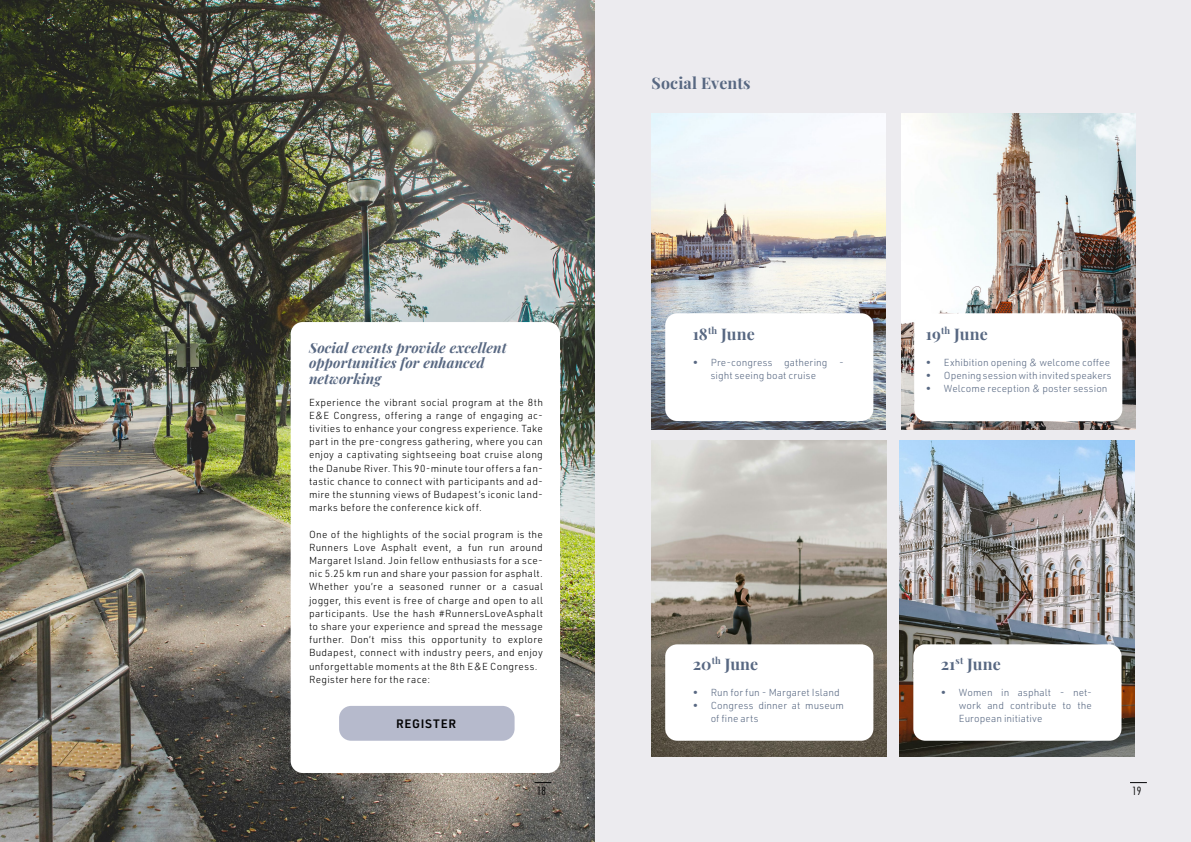
<style>
.page{position:relative;width:1191px;height:842px;background:#fff}
.page>*{position:absolute;margin:0;border:0;box-sizing:border-box;transform-origin:0 0}
.t1{font:700 16px "Playfair Display";letter-spacing:.01em;color:#586882}
.t2{font:italic 700 14px/15.4px "Playfair Display";letter-spacing:.01em;color:#586882}
.t3{font:600 12px "URWDIN";letter-spacing:.06em;color:#020203}
.t4{font:300 condensed 11px "Futura Std";color:#000}
.t5{font:300 10px/13.2px "URWDIN";letter-spacing:.03em;color:#000;text-align:justify}
.t6{font:300 10px/13.2px "URWDIN";letter-spacing:.01em;color:#586882}
</style>
<div class="page">
<img style="left:0;top:0;width:595px;height:841px">
<div style="left:291px;top:322px;width:269px;height:451px;background:#fff;border-radius:12px"></div>
<svg style="left:534px;top:782px;width:17px;height:1px"></svg>
<div style="left:339px;top:706px;width:175px;height:35px;background:#b6bacc;border-radius:12px"></div>
<div style="left:595px;top:0;width:595px;height:842px;background:#ecebef"></div>
<img style="left:651px;top:441px;width:235px;height:316px">
<img style="left:899px;top:441px;width:235px;height:316px">
<img style="left:651px;top:113px;width:234px;height:316px">
<div style="left:665px;top:644px;width:208px;height:97px;background:#fff;border-radius:12px"></div>
<div style="left:913px;top:644px;width:208px;height:97px;background:#fff;border-radius:12px"></div>
<img style="left:901px;top:113px;width:234px;height:316px">
<div style="left:665px;top:313px;width:208px;height:108px;background:#fff;border-radius:12px"></div>
<div style="left:914px;top:313px;width:208px;height:108px;background:#fff;border-radius:12px"></div>
<svg style="left:1130px;top:782px;width:16px;height:1px"></svg>
<h2 class="t2" style="left:309px;top:339px;width:199px">Social events provide excellent opportunities for enhanced networking</h2>
<p class="t5" style="left:309px;top:395px;width:235px">Experience the vibrant social program at the 8th E&amp;E Congress, offering a range of engaging ac&shy;tivities to enhance your congress experience. Take part in the pre-congress gathering, where you can enjoy a captivating sightseeing boat cruise along the Danube River. This 90-minute tour offers a fan&shy;tastic chance to connect with participants and ad&shy;mire the stunning views of Budapest’s iconic land&shy;marks before the conference kick off.</p>
<p class="t5" style="left:309px;top:527px;width:235px;text-align:left">One of the highlights of the social program is the Runners Love Asphalt event, a fun run around Margaret Island. Join fellow enthusiasts for a sce&shy;nic 5.25 km run and share your passion for asphalt.<br>Whether you’re a seasoned runner or a casual jogger, this event is free of charge and open to all participants. Use the hash #RunnersLoveAsphalt to share your experience and spread the message further. Don’t miss this opportunity to explore Budapest, connect with industry peers, and enjoy unforgettable moments at the 8th E&amp;E Congress.<br>Register here for the race:</p>
<p class="t3" style="left:396px;top:715px;width:62px">REGISTER</p>
<p class="t4" style="left:537px;top:784px;width:11px">18</p>
<h1 class="t1" style="left:651px;top:70px;width:101px">Social Events</h1>
<h1 class="t1" style="left:692px;top:321px;width:64px">18<sup>th</sup> June</h1>
<p class="t6" style="left:710px;top:356px;width:135px;text-indent:-18px">• Pre-congress gathering - sight seeing boat cruise</p>
<h1 class="t1" style="left:926px;top:321px;width:63px">19<sup>th</sup> June</h1>
<p class="t6" style="left:926px;top:356px;width:186px">• Exhibition opening &amp; welcome coffee</p>
<p class="t6" style="left:926px;top:369px;width:187px">• Opening session with invited speakers</p>
<p class="t6" style="left:926px;top:382px;width:183px">• Welcome reception &amp; poster session</p>
<h1 class="t1" style="left:692px;top:651px;width:67px">20<sup>th</sup> June</h1>
<p class="t6" style="left:692px;top:686px;width:149px">• Run for fun - Margaret Island</p>
<p class="t6" style="left:710px;top:699px;width:135px;text-indent:-18px">• Congress dinner at museum of fine arts</p>
<h1 class="t1" style="left:940px;top:651px;width:62px">21<sup>st</sup> June</h1>
<p class="t6" style="left:958px;top:686px;width:135px;text-align:justify;text-indent:-18px">• Women in asphalt - net&shy;work and contribute to the European initiative</p>
<p class="t4" style="left:1132px;top:784px;width:11px">19</p>
</div>
